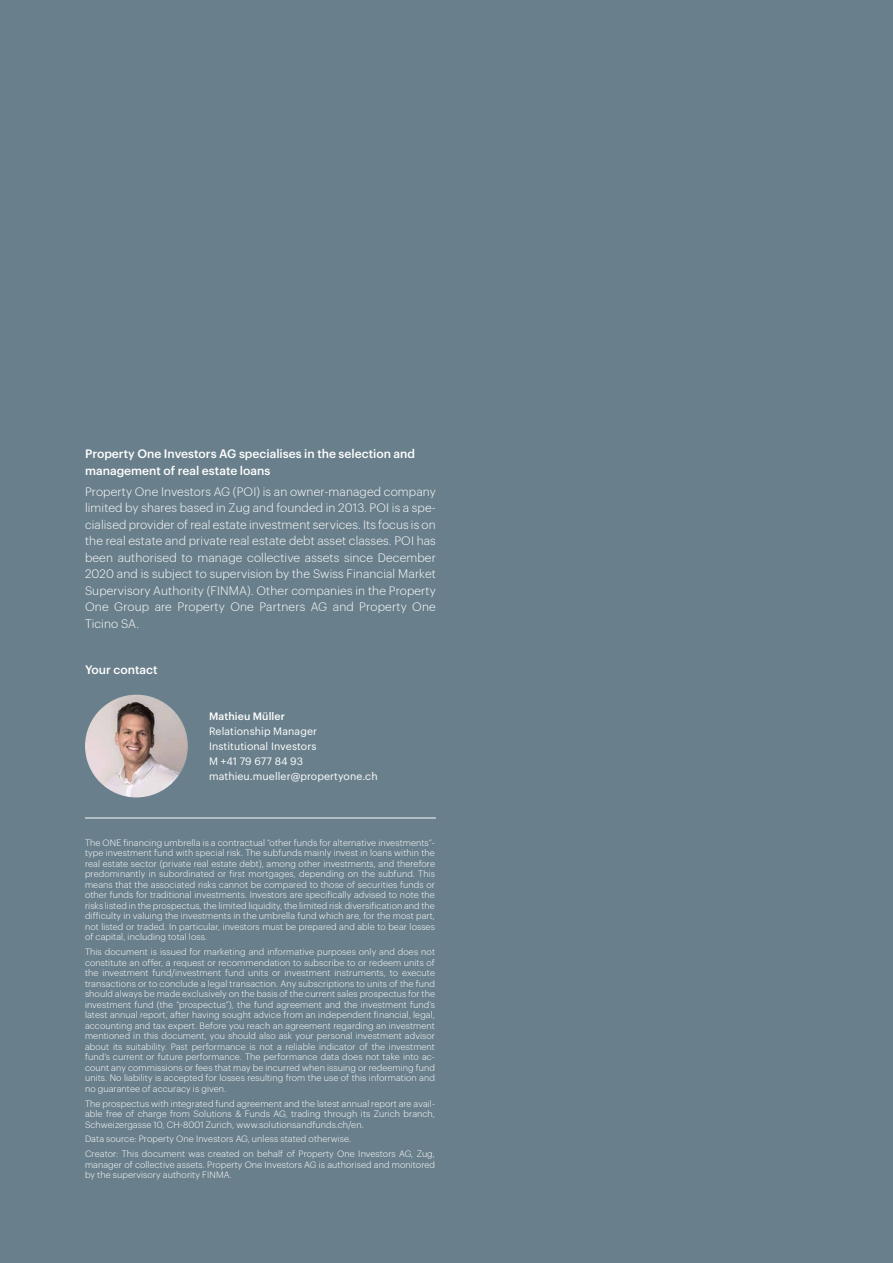
<style>
.page{position:relative;width:893px;height:1263px;background:#697f8b}
.page>*{position:absolute;margin:0;border:0;box-sizing:border-box;transform-origin:0 0}
.t1{font:300 12px/16.5px "Graphik";letter-spacing:.015em;color:#fff;text-align:justify}
.t2{font:500 12px/16.5px "Graphik";color:#fff}
.t3{font:10.5px/15px "Graphik";letter-spacing:.01em;color:#fff}
.t4{font:500 10.5px "Graphik";letter-spacing:.01em;color:#fff}
.t5{font:300 9px/10.5px "Graphik";letter-spacing:.01em;color:#fff;text-align:justify}
</style>
<div class="page">
<svg style="left:109px;top:784px;width:327px;height:34px"></svg>
<hr style="left:85px;top:818px;width:351px;height:1px;background:#fff">
<img style="left:85px;top:695px;width:103px;height:102px;border-radius:51px">
<h1 class="t2" style="left:85px;top:445px;width:332px">Property One Investors AG specialises in the selection and management of real estate loans</h1>
<p class="t1" style="left:85px;top:482px;width:352px">Property One Investors AG (POI) is an owner-managed company limited by shares based in Zug and founded in 2013. POI is a spe&shy;cialised provider of real estate investment services. Its focus is on the real estate and private real estate debt asset classes. POI has been authorised to manage collective assets since December 2020 and is subject to supervision by the Swiss Financial Market Supervisory Authority (FINMA). Other companies in the Property One Group are Property One Partners AG and Property One Ticino SA.</p>
<h1 class="t2" style="left:85px;top:660px;width:74px">Your contact</h1>
<p class="t4" style="left:209px;top:708px;width:77px">Mathieu Müller</p>
<p class="t3" style="left:209px;top:723px;width:170px">Relationship Manager<br>Institutional Investors<br>M +41 79 677 84 93 mathieu.mueller@propertyone.ch</p>
<p class="t5" style="left:85px;top:837px;width:351px">The ONE financing umbrella is a contractual “other funds for alternative investments”- type investment fund with special risk. The subfunds mainly invest in loans within the real estate sector (private real estate debt), among other investments, and therefore predominantly in subordinated or first mortgages, depending on the subfund. This means that the associated risks cannot be compared to those of securities funds or other funds for traditional investments. Investors are specifically advised to note the risks listed in the prospectus, the limited liquidity, the limited risk diversification and the difficulty in valuing the investments in the umbrella fund which are, for the most part, not listed or traded. In particular, investors must be prepared and able to bear losses of capital, including total loss.</p>
<p class="t5" style="left:85px;top:946px;width:351px">This document is issued for marketing and informative purposes only and does not constitute an offer, a request or recommendation to subscribe to or redeem units of the investment fund/investment fund units or investment instruments, to execute transactions or to conclude a legal transaction. Any subscriptions to units of the fund should always be made exclusively on the basis of the current sales prospectus for the investment fund (the “prospectus”), the fund agreement and the investment fund’s latest annual report, after having sought advice from an independent financial, legal, accounting and tax expert. Before you reach an agreement regarding an investment mentioned in this document, you should also ask your personal investment advisor about its suitability. Past performance is not a reliable indicator of the investment fund’s current or future performance. The performance data does not take into ac&shy;count any commissions or fees that may be incurred when issuing or redeeming fund units. No liability is accepted for losses resulting from the use of this information and no guarantee of accuracy is given.</p>
<p class="t5" style="left:85px;top:1097px;width:351px">The prospectus with integrated fund agreement and the latest annual report are avail&shy;able free of charge from Solutions &amp; Funds AG, trading through its Zurich branch, Schweizergasse 10, CH-8001 Zurich, www.solutionsandfunds.ch/en.</p>
<p class="t5" style="left:85px;top:1131px;width:351px;line-height:14.7px">Data source: Property One Investors AG, unless stated otherwise.<br>Creator: This document was created on behalf of Property One Investors AG, Zug,</p>
<p class="t5" style="left:85px;top:1158px;width:351px">manager of collective assets. Property One Investors AG is authorised and monitored by the supervisory authority FINMA.</p>
</div>
